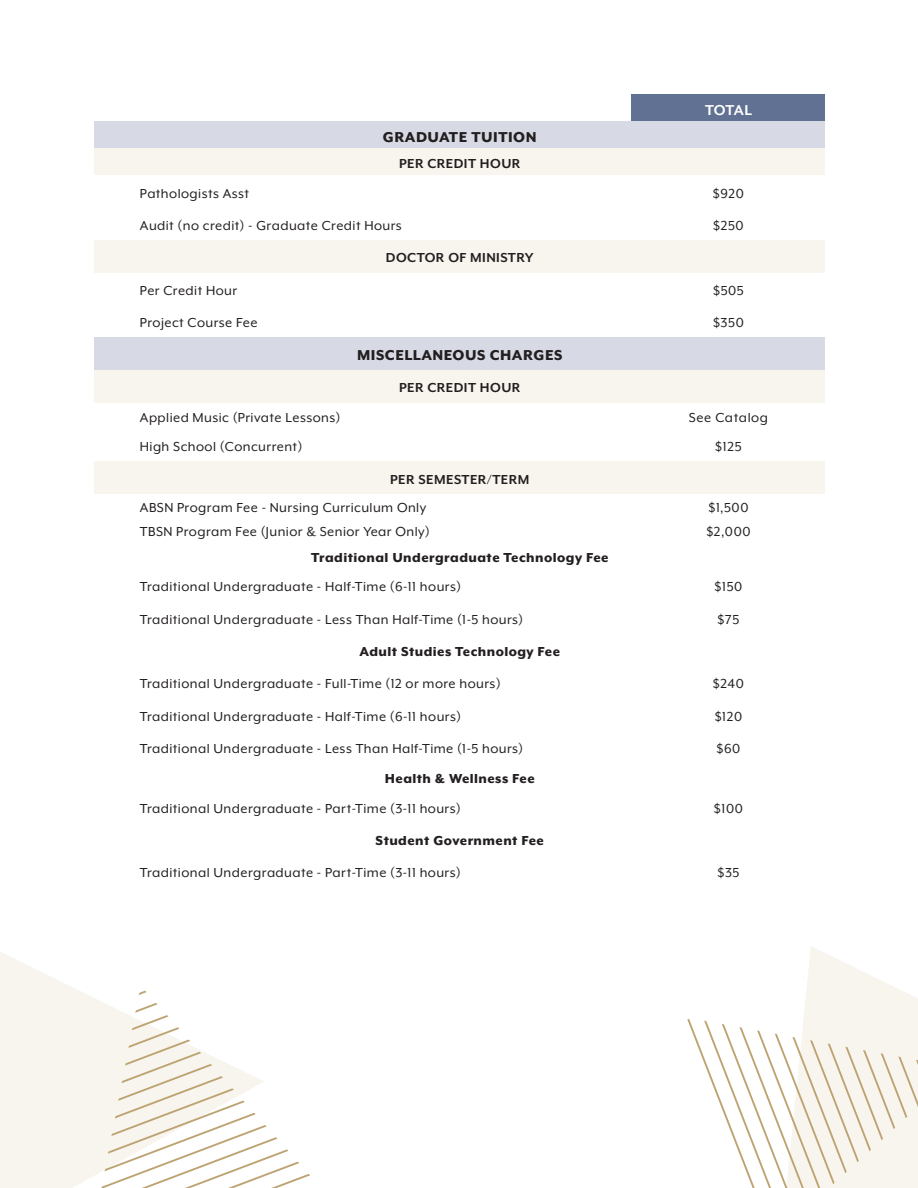
<style>
.page{position:relative;width:918px;height:1188px;background:#fff}
.page>*{position:absolute;margin:0;border:0;box-sizing:border-box;transform-origin:0 0}
.t1{font:800 16.5px "Mr Eaves XL Mod OT";letter-spacing:.03em;color:#231f20}
.t2{font:700 16.5px "Mr Eaves XL Mod OT";letter-spacing:-.005em;color:#fff}
.t3{font:15px "Mr Eaves XL Mod OT";letter-spacing:.03em;color:#231f20}
.t4{font:800 15px "Mr Eaves XL Mod OT";letter-spacing:.03em;color:#231f20}
.t5{font:700 15px "Mr Eaves XL Mod OT";letter-spacing:.03em;color:#231f20}
</style>
<div class="page">
<div style="left:632px;top:94px;width:193px;height:28px;background:#617193"></div>
<div style="left:94px;top:122px;width:731px;height:26px;background:#d7dae4"></div>
<div style="left:94px;top:148px;width:731px;height:28px;background:#f8f5ef"></div>
<div style="left:94px;top:240px;width:731px;height:33px;background:#f8f5ef"></div>
<div style="left:94px;top:338px;width:731px;height:32px;background:#d7dae4"></div>
<div style="left:94px;top:370px;width:731px;height:32px;background:#f8f5ef"></div>
<div style="left:94px;top:462px;width:731px;height:32px;background:#f8f5ef"></div>
<svg style="left:0;top:952px;width:101px;height:236px;fill:#f8f5ef"></svg>
<svg style="left:687px;top:946px;width:231px;height:242px"></svg>
<svg style="left:101px;top:990px;width:209px;height:198px"></svg>
<p class="t1" style="left:383px;top:128px;width:155px">GRADUATE TUITION</p>
<p class="t5" style="left:399px;top:156px;width:123px">PER CREDIT HOUR</p>
<p class="t2" style="left:705px;top:101px;width:48px">TOTAL</p>
<p class="t3" style="left:140px;top:186px;width:111px">Pathologists Asst</p>
<p class="t3" style="left:713px;top:186px;width:33px">$920</p>
<p class="t3" style="left:140px;top:218px;width:264px">Audit (no credit) - Graduate Credit Hours</p>
<p class="t3" style="left:713px;top:218px;width:32px">$250</p>
<p class="t5" style="left:386px;top:250px;width:149px">DOCTOR OF MINISTRY</p>
<p class="t3" style="left:140px;top:283px;width:99px">Per Credit Hour</p>
<p class="t3" style="left:713px;top:283px;width:32px">$505</p>
<p class="t3" style="left:140px;top:315px;width:119px">Project Course Fee</p>
<p class="t3" style="left:713px;top:315px;width:32px">$350</p>
<p class="t1" style="left:357px;top:347px;width:207px">MISCELLANEOUS CHARGES</p>
<p class="t5" style="left:399px;top:380px;width:123px">PER CREDIT HOUR</p>
<p class="t3" style="left:140px;top:410px;width:202px">Applied Music (Private Lessons)</p>
<p class="t3" style="left:689px;top:410px;width:81px">See Catalog</p>
<p class="t3" style="left:140px;top:439px;width:164px">High School (Concurrent)</p>
<p class="t3" style="left:715px;top:439px;width:28px">$125</p>
<p class="t5" style="left:390px;top:472px;width:141px">PER SEMESTER/TERM</p>
<p class="t3" style="left:140px;top:500px;width:288px">ABSN Program Fee - Nursing Curriculum Only</p>
<p class="t3" style="left:708px;top:500px;width:42px">$1,500</p>
<p class="t3" style="left:140px;top:524px;width:291px">TBSN Program Fee (Junior &amp; Senior Year Only)</p>
<p class="t3" style="left:706px;top:524px;width:46px">$2,000</p>
<p class="t4" style="left:311px;top:550px;width:299px">Traditional Undergraduate Technology Fee</p>
<p class="t3" style="left:140px;top:579px;width:323px">Traditional Undergraduate - Half-Time (6-11 hours)</p>
<p class="t3" style="left:715px;top:579px;width:29px">$150</p>
<p class="t3" style="left:140px;top:612px;width:385px">Traditional Undergraduate - Less Than Half-Time (1-5 hours)</p>
<p class="t3" style="left:718px;top:612px;width:23px">$75</p>
<p class="t4" style="left:359px;top:644px;width:202px">Adult Studies Technology Fee</p>
<p class="t3" style="left:140px;top:676px;width:362px">Traditional Undergraduate - Full-Time (12 or more hours)</p>
<p class="t3" style="left:713px;top:676px;width:33px">$240</p>
<p class="t3" style="left:140px;top:709px;width:323px">Traditional Undergraduate - Half-Time (6-11 hours)</p>
<p class="t3" style="left:715px;top:709px;width:29px">$120</p>
<p class="t3" style="left:140px;top:741px;width:385px">Traditional Undergraduate - Less Than Half-Time (1-5 hours)</p>
<p class="t3" style="left:717px;top:741px;width:25px">$60</p>
<p class="t4" style="left:385px;top:771px;width:151px">Health &amp; Wellness Fee</p>
<p class="t3" style="left:140px;top:801px;width:322px">Traditional Undergraduate - Part-Time (3-11 hours)</p>
<p class="t3" style="left:714px;top:801px;width:30px">$100</p>
<p class="t4" style="left:376px;top:833px;width:170px">Student Government Fee</p>
<p class="t3" style="left:140px;top:865px;width:322px">Traditional Undergraduate - Part-Time (3-11 hours)</p>
<p class="t3" style="left:717px;top:865px;width:24px">$35</p>
</div>
